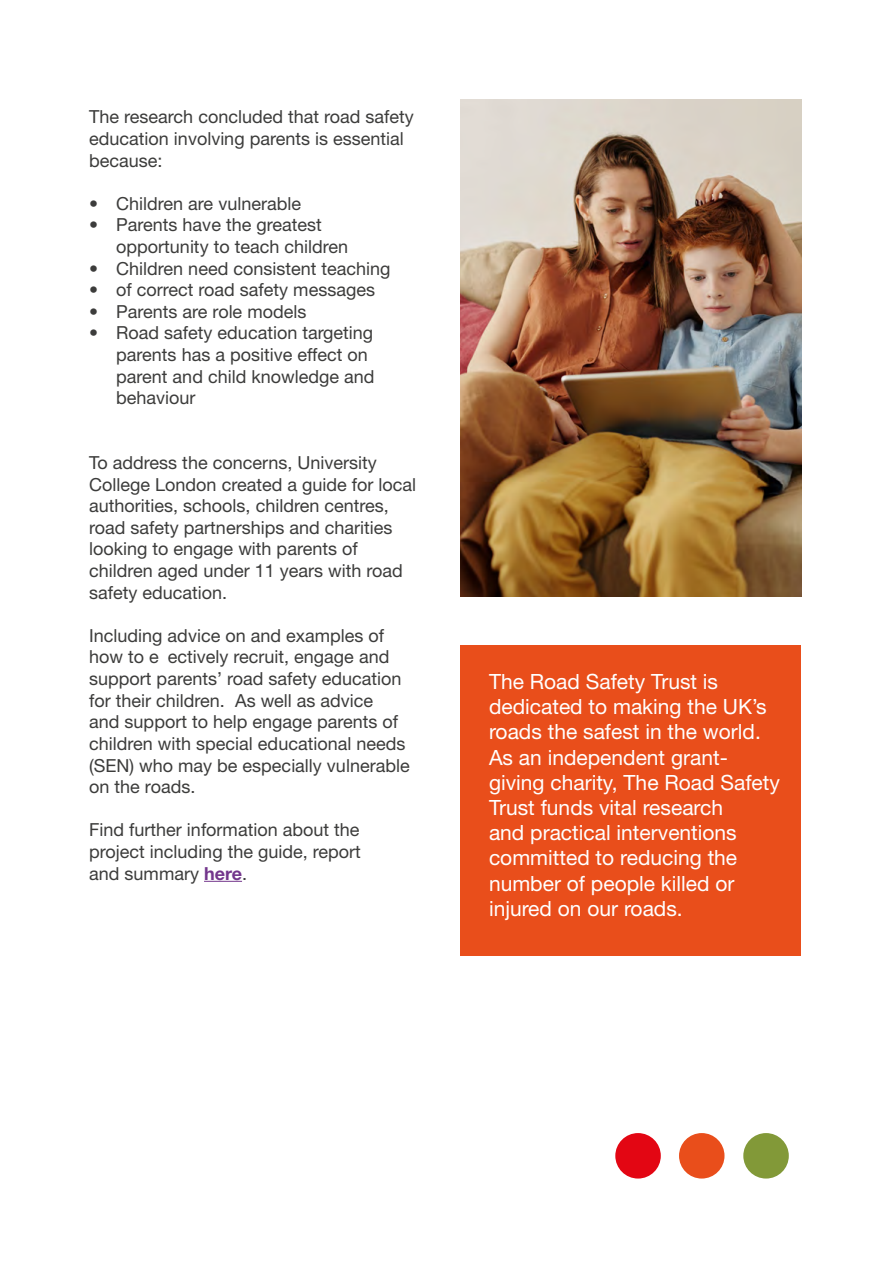
<style>
.page{position:relative;width:893px;height:1263px;background:#fff}
.page>*{position:absolute;margin:0;border:0;box-sizing:border-box;transform-origin:0 0}
.t1{font:21px/25.2px "Helvetica Neue LT Std";color:#fff}
.t2{font:18px/21.6px "Helvetica Neue LT Std";color:#3c3c3b}
.t3{font:18px/21.6px "Helvetica Neue LT Std";color:#fff}
.s1{font-weight:700;color:#73368c}
</style>
<div class="page">
<img style="left:460px;top:99px;width:341px;height:498px">
<hr style="left:204px;top:881px;width:38px;height:1px;background:#73368c">
<div style="left:615px;top:1133px;width:46px;height:45px;background:#e30613;border-radius:50%"></div>
<div style="left:679px;top:1133px;width:45px;height:45px;background:#e94e1b;border-radius:50%"></div>
<div style="left:743px;top:1133px;width:46px;height:45px;background:#829938;border-radius:50%"></div>
<div style="left:460px;top:645px;width:341px;height:311px;background:#e94e1b"></div>
<p class="t2" style="left:89px;top:106px;width:326px">The research concluded that road safety education involving parents is essential because:</p>
<p class="t2" style="left:89px;top:192px;width:213px">• Children are vulnerable</p>
<p class="t2" style="left:116px;top:214px;width:233px;text-indent:-27px">• Parents have the greatest opportunity to teach children</p>
<p class="t2" style="left:89px;top:257px;width:303px">• Children need consistent teaching</p>
<p class="t2" style="left:89px;top:279px;width:287px">• of correct road safety messages</p>
<p class="t2" style="left:89px;top:300px;width:219px">• Parents are role models</p>
<p class="t2" style="left:116px;top:322px;width:260px;text-indent:-27px">• Road safety education targeting parents has a positive effect on parent and child knowledge and behaviour</p>
<p class="t2" style="left:89px;top:452px;width:328px">To address the concerns, University College London created a guide for local authorities, schools, children centres, road safety partnerships and charities looking to engage with parents of children aged under 11 years with road safety education.</p>
<p class="t2" style="left:89px;top:624px;width:322px">Including advice on and examples of how to effectively recruit, engage and support parents’ road safety education for their children. As well as advice<br>and support to help engage parents of children with special educational needs (SEN) who may be especially vulnerable on the roads.</p>
<p class="t2" style="left:89px;top:819px;width:273px;text-align:justify">Find further information about the project including the guide, report and summary <span class="s1">here</span>.</p>
<p class="t1" style="left:489px;top:669px;width:292px">The Road Safety Trust is dedicated to making the UK’s roads the safest in the world.<br>As an independent grant&shy;giving charity, The Road Safety<br>Trust funds vital research<br>and practical interventions committed to reducing the number of people killed or injured on our roads.</p>
<p class="t3" style="left:486px;top:679px;width:282px">educate parents and provide much needed advice to them on how<br>to keep their children safe on the roads. The guide is available on the Road Safety Trust website for download.</p>
</div>
